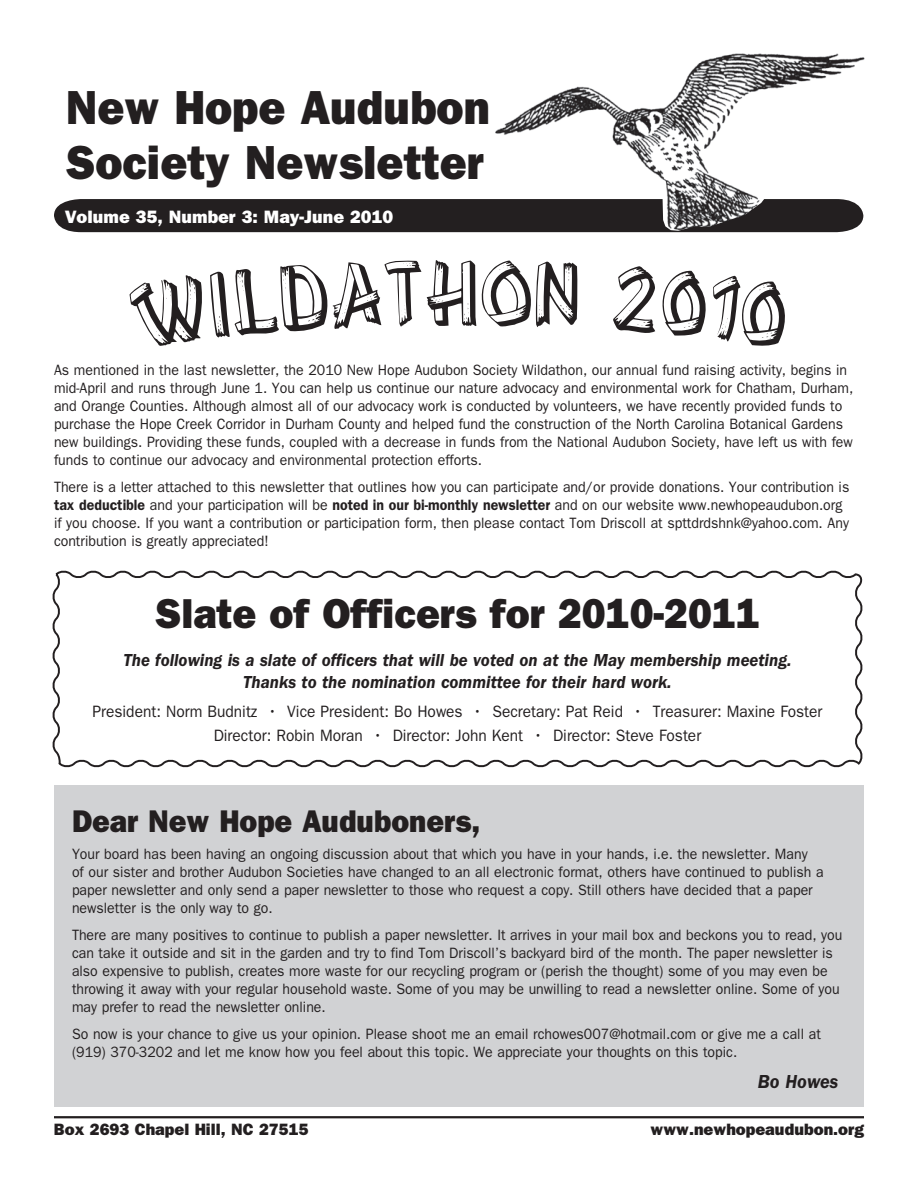
<style>
.page{position:relative;width:918px;height:1188px;background:#fff}
.page>*{position:absolute;margin:0;border:0;box-sizing:border-box;transform-origin:0 0}
.t1{font:82.5px "Lower East Side";color:#231f20;scale:.94 1}
.t2{font:800 48px/55.5px "Franklin Gothic";color:#231f20;scale:.94 1}
.t3{font:800 42px "Franklin Gothic";color:#231f20;scale:.95 1}
.t4{font:800 31.5px "Franklin Gothic";color:#231f20;scale:.94 1}
.t5{font:italic 600 19.5px "Franklin Gothic";color:#231f20;scale:.94 1}
.t6{font:italic 600 18px/22.5px "Franklin Gothic";color:#231f20;text-align:center;scale:.94 1}
.t7{font:800 18px "Franklin Gothic";color:#fff}
.t8{font:16.5px/24px "Franklin Gothic";color:#231f20;text-align:center;scale:.94 1}
.t9{font:800 16.5px "Franklin Gothic";color:#231f20}
.t10{font:15px/18px "Franklin Gothic";color:#231f20;scale:.94 1}
.s1{font-weight:600}
</style>
<div class="page">
<div style="left:54px;top:199px;width:792px;height:33px;background:#231f20"></div>
<img style="left:493px;top:53px;width:372px;height:178px">
<hr style="left:54px;top:1116px;width:810px;height:2px;background:#231f20">
<div style="left:54px;top:786px;width:810px;height:321px;background:#d1d2d4"></div>
<svg style="left:52px;top:570px;width:811px;height:198px"></svg>
<h2 class="t2" style="left:66px;top:80px;width:453px">New Hope Audubon<br>Society Newsletter</h2>
<p class="t7" style="left:65px;top:207px;width:330px">Volume 35, Number 3: May-June 2010</p>
<h1 class="t1" style="left:424px;top:260px;width:60px">h</h1>
<p class="t10" style="left:54px;top:361px;width:852px">As mentioned in the last newsletter, the 2010 New Hope Audubon Society Wildathon, our annual fund raising activity, begins in mid-April and runs through June 1. You can help us continue our nature advocacy and environmental work for Chatham, Durham, and Orange Counties. Although almost all of our advocacy work is conducted by volunteers, we have recently provided funds to purchase the Hope Creek Corridor in Durham County and helped fund the construction of the North Carolina Botanical Gardens new buildings. Providing these funds, coupled with a decrease in funds from the National Audubon Society, have left us with few funds to continue our advocacy and environmental protection efforts.</p>
<p class="t10" style="left:54px;top:478px;width:848px">There is a letter attached to this newsletter that outlines how you can participate and/or provide donations. Your contribution is <span class="s1">tax deductible</span> and your participation will be <span class="s1">noted in our bi-monthly newsletter</span> and on our website www.newhopeaudubon.org if you choose. If you want a contribution or participation form, then please contact Tom Driscoll at spttdrdshnk@yahoo.com. Any contribution is greatly appreciated!</p>
<h3 class="t3" style="left:155px;top:589px;width:638px">Slate of Officers for 2010-2011</h3>
<p class="t6" style="left:123px;top:649px;width:712px">The following is a slate of officers that will be voted on at the May membership meeting.<br>Thanks to the nomination committee for their hard work.</p>
<p class="t8" style="left:92px;top:699px;width:778px">President: Norm Budnitz • Vice President: Bo Howes • Secretary: Pat Reid • Treasurer: Maxine Foster<br>Director: Robin Moran • Director: John Kent • Director: Steve Foster</p>
<h3 class="t4" style="left:72px;top:802px;width:436px">Dear New Hope Auduboners,</h3>
<p class="t10" style="left:72px;top:845px;width:801px">Your board has been having an ongoing discussion about that which you have in your hands, i.e. the newsletter. Many<br>of our sister and brother Audubon Societies have changed to an all electronic format, others have continued to publish a paper newsletter and only send a paper newsletter to those who request a copy. Still others have decided that a paper newsletter is the only way to go.</p>
<p class="t10" style="left:72px;top:926px;width:821px">There are many positives to continue to publish a paper newsletter. It arrives in your mail box and beckons you to read, you can take it outside and sit in the garden and try to find Tom Driscoll’s backyard bird of the month. The paper newsletter is also expensive to publish, creates more waste for our recycling program or (perish the thought) some of you may even be throwing it away with your regular household waste. Some of you may be unwilling to read a newsletter online. Some of you may prefer to read the newsletter online.</p>
<p class="t10" style="left:72px;top:1025px;width:798px">So now is your chance to give us your opinion. Please shoot me an email rchowes007@hotmail.com or give me a call at (919) 370-3202 and let me know how you feel about this topic. We appreciate your thoughts on this topic.</p>
<h3 class="t5" style="left:758px;top:1071px;width:87px">Bo Howes</h3>
<p class="t9" style="left:54px;top:1120px;width:256px">Box 2693 Chapel Hill, NC 27515</p>
<p class="t9" style="left:650px;top:1120px;width:215px">www.newhopeaudubon.org</p>
</div>
